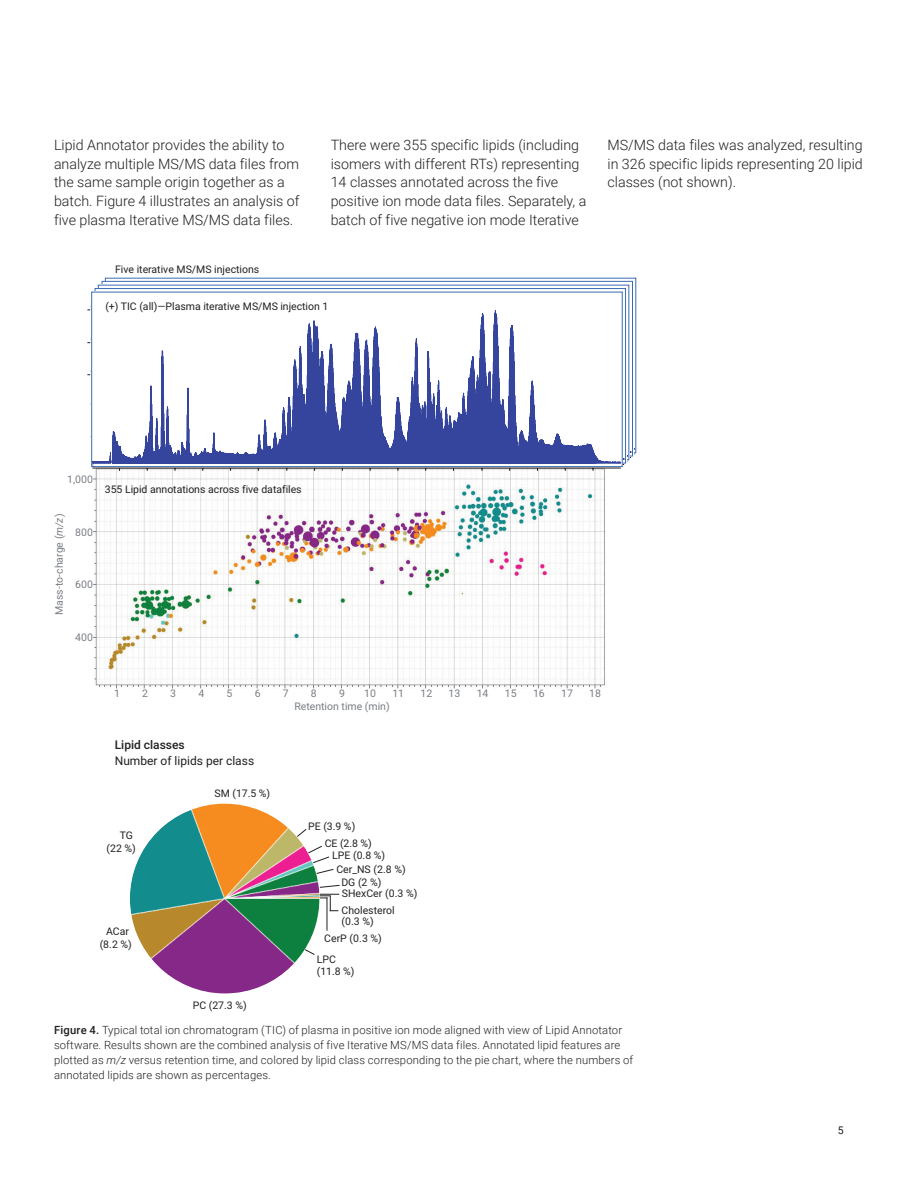
<style>
.page{position:relative;width:918px;height:1188px;background:#fff}
.page>*{position:absolute;margin:0;border:0;box-sizing:border-box;transform-origin:0 0}
.Text{font:300 14.25px/18.8px "Roboto";color:#231f20}
.t1{font:12px/16.4px "Roboto";color:#231f20}
.t2{font:300 11.25px/15px "Roboto";letter-spacing:.01em;color:#231f20}
.t3{font:10.5px/12.6px "Roboto";color:#231f20}
.t4{font:10.5px "Roboto";color:#787d83}
.s1{font-style:italic}
.s2{font-weight:500}
</style>
<div class="page">
<img style="left:93px;top:471px;width:512px;height:218px">
<svg style="left:87px;top:295px;width:548px;height:176px"></svg>
<svg style="left:297px;top:829px;width:43px;height:126px"></svg>
<img style="left:130px;top:804px;width:190px;height:189px;border-radius:95px">
<p class="Text" style="left:54px;top:135px;width:247px">Lipid Annotator provides the ability to analyze multiple MS/MS data files from the same sample origin together as a batch. Figure 4 illustrates an analysis of five plasma Iterative MS/MS data files.</p>
<p class="Text" style="left:331px;top:135px;width:257px">There were 355 specific lipids (including isomers with different RTs) representing 14 classes annotated across the five positive ion mode data files. Separately, a batch of five negative ion mode Iterative</p>
<p class="Text" style="left:608px;top:135px;width:257px;text-align:justify">MS/MS data files was analyzed, resulting in 326 specific lipids representing 20 lipid classes (not shown).</p>
<p class="t3" style="left:115px;top:263px;width:146px">Five iterative MS/MS injections</p>
<p class="t3" style="left:105px;top:301px;width:225px">(+) TIC (all)—Plasma iterative MS/MS injection 1</p>
<p class="t4" style="left:67px;top:475px;width:27px">1,000</p>
<p class="t4" style="left:55px;top:615px;width:102px;rotate:-90deg">Mass-to-charge (<span class="s1">m/z</span>)</p>
<p class="t4" style="left:75px;top:527px;width:19px">800</p>
<p class="t4" style="left:75px;top:580px;width:19px">600</p>
<p class="t4" style="left:75px;top:632px;width:19px">400</p>
<p class="t3" style="left:105px;top:484px;width:198px">355 Lipid annotations across five datafiles</p>
<p class="t4" style="left:114px;top:689px;width:7px">1</p>
<p class="t4" style="left:142px;top:689px;width:7px">2</p>
<p class="t4" style="left:170px;top:689px;width:7px">3</p>
<p class="t4" style="left:198px;top:689px;width:7px">4</p>
<p class="t4" style="left:227px;top:689px;width:7px">5</p>
<p class="t4" style="left:255px;top:689px;width:7px">6</p>
<p class="t4" style="left:283px;top:689px;width:7px">7</p>
<p class="t4" style="left:311px;top:689px;width:7px">8</p>
<p class="t4" style="left:339px;top:689px;width:7px">9</p>
<p class="t4" style="left:364px;top:689px;width:13px">10</p>
<p class="t4" style="left:392px;top:689px;width:13px">11</p>
<p class="t4" style="left:421px;top:689px;width:13px">12</p>
<p class="t4" style="left:449px;top:689px;width:13px">13</p>
<p class="t4" style="left:477px;top:689px;width:13px">14</p>
<p class="t4" style="left:505px;top:689px;width:13px">15</p>
<p class="t4" style="left:533px;top:689px;width:13px">16</p>
<p class="t4" style="left:561px;top:689px;width:13px">17</p>
<p class="t4" style="left:589px;top:689px;width:13px">18</p>
<p class="t4" style="left:294px;top:702px;width:97px">Retention time (min)</p>
<p class="t1" style="left:115px;top:737px;width:141px"><span class="s2">Lipid classes<br></span>Number of lipids per class</p>
<p class="t3" style="left:107px;top:830px;width:31px;text-align:right">TG (22 %)</p>
<p class="t3" style="left:100px;top:926px;width:34px;text-align:center">ACar (8.2 %)</p>
<p class="t3" style="left:215px;top:787px;width:57px">SM (17.5 %)</p>
<p class="t3" style="left:193px;top:1000px;width:55px">PC (27.3 %)</p>
<p class="t3" style="left:325px;top:818px;width:49px;line-height:17.4px;text-indent:-16px">PE (3.9 %)<br>CE (2.8 %)</p>
<p class="t3" style="left:341px;top:877px;width:42px">DG (2 %)</p>
<p class="t3" style="left:336px;top:848px;width:71px;line-height:14.4px;text-indent:-4px">LPE (0.8 %)<br>Cer_NS (2.8 %)</p>
<p class="t3" style="left:342px;top:886px;width:77px;line-height:17px">SHexCer (0.3 %)<br>Cholesterol</p>
<p class="t3" style="left:342px;top:916px;width:34px">(0.3 %)</p>
<p class="t3" style="left:317px;top:954px;width:39px">LPC (11.8 %)</p>
<p class="t3" style="left:324px;top:933px;width:59px">CerP (0.3 %)</p>
<p class="t2" style="left:54px;top:1022px;width:581px"><span class="s2">Figure 4.</span> Typical total ion chromatogram (TIC) of plasma in positive ion mode aligned with view of Lipid Annotator software. Results shown are the combined analysis of five Iterative MS/MS data files. Annotated lipid features are plotted as <span class="s1">m/z</span> versus retention time, and colored by lipid class corresponding to the pie chart, where the numbers of annotated lipids are shown as percentages.</p>
<p class="t3" style="left:838px;top:1124px;width:7px">5</p>
</div>
